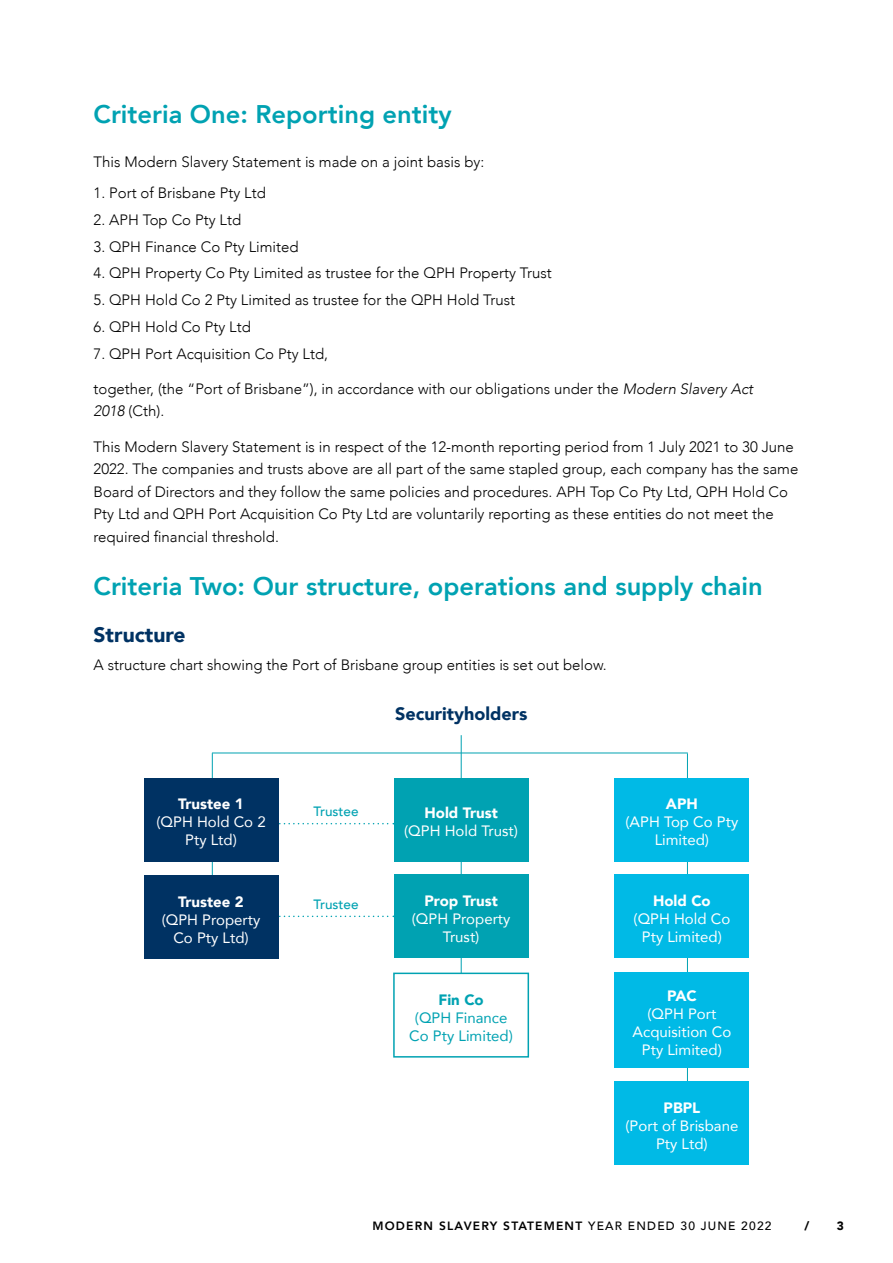
<style>
.page{position:relative;width:893px;height:1263px;background:#fff}
.page>*{position:absolute;margin:0;border:0;box-sizing:border-box;transform-origin:0 0}
.t1{font:800 25.5px "Avenir";color:#00a2b2}
.t2{font:900 21px "Avenir";color:#003263}
.t3{font:900 18px "Avenir";color:#003263}
.t4{font:300 15px/22.5px "Avenir";color:#000}
.t5{font:15px/18px "Avenir";color:#fff;text-align:center}
.t6{font:900 15px "Avenir";color:#fff}
.t7{font:15px/18px "Avenir";color:#00a2b2;text-align:center}
.t8{font:900 15px "Avenir";color:#00a2b2}
.t9{font:500 13.5px "Avenir";color:#00a2b2}
.t10{font:800 12px "Avenir";letter-spacing:.1em;color:#000}
.t11{font:900 12px "Avenir";color:#000}
.s1{font-style:italic}
.s2{font-weight:500}
</style>
<div class="page">
<svg style="left:278px;top:823px;width:116px;height:1px"></svg>
<svg style="left:278px;top:915px;width:116px;height:2px"></svg>
<hr style="left:687px;top:753px;width:1px;height:341px;background:#00a2b2">
<hr style="left:461px;top:735px;width:1px;height:239px;background:#00a2b2">
<hr style="left:212px;top:753px;width:1px;height:143px;background:#00a2b2">
<div style="left:144px;top:778px;width:134px;height:84px;background:#003263"></div>
<div style="left:394px;top:778px;width:134px;height:84px;background:#00a2b2"></div>
<div style="left:615px;top:778px;width:134px;height:84px;background:#00bae6"></div>
<div style="left:615px;top:875px;width:134px;height:83px;background:#00bae6"></div>
<div style="left:615px;top:972px;width:134px;height:96px;background:#00bae6"></div>
<div style="left:615px;top:1082px;width:134px;height:83px;background:#00bae6"></div>
<div style="left:394px;top:875px;width:134px;height:83px;background:#00a2b2"></div>
<div style="left:393px;top:972px;width:136px;height:85px;border:2px solid #00a2b2"></div>
<div style="left:144px;top:876px;width:134px;height:83px;background:#003263"></div>
<hr style="left:212px;top:753px;width:476px;height:1px;background:#00a2b2">
<h1 class="t1" style="left:94px;top:95px;width:360px">Criteria One: Reporting entity</h1>
<p class="t4" style="left:94px;top:151px;width:392px">This Modern Slavery Statement is made on a joint basis by:</p>
<p class="t4" style="left:94px;top:182px;width:174px">1. Port of Brisbane Pty Ltd</p>
<p class="t4" style="left:94px;top:208px;width:149px">2. APH Top Co Pty Ltd</p>
<p class="t4" style="left:94px;top:235px;width:207px">3. QPH Finance Co Pty Limited</p>
<p class="t4" style="left:94px;top:262px;width:460px">4. QPH Property Co Pty Limited as trustee for the QPH Property Trust</p>
<p class="t4" style="left:94px;top:289px;width:423px">5. QPH Hold Co 2 Pty Limited as trustee for the QPH Hold Trust</p>
<p class="t4" style="left:94px;top:315px;width:159px">6. QPH Hold Co Pty Ltd</p>
<p class="t4" style="left:94px;top:342px;width:236px">7. QPH Port Acquisition Co Pty Ltd,</p>
<p class="t4" style="left:94px;top:377px;width:661px">together, (the “Port of Brisbane”), in accordance with our obligations under the <span class="s1">Modern Slavery Act<br>2018</span> (Cth).</p>
<p class="t4" style="left:94px;top:435px;width:706px">This Modern Slavery Statement is in respect of the 12-month reporting period from 1 July 2021 to 30 June 2022. The companies and trusts above are all part of the same stapled group, each company has the same Board of Directors and they follow the same policies and procedures. APH Top Co Pty Ltd, QPH Hold Co Pty Ltd and QPH Port Acquisition Co Pty Ltd are voluntarily reporting as these entities do not meet the required financial threshold.</p>
<h1 class="t1" style="left:94px;top:566px;width:671px">Criteria Two: Our structure, operations and supply chain</h1>
<h2 class="t2" style="left:94px;top:616px;width:94px">Structure</h2>
<p class="t4" style="left:94px;top:654px;width:515px">A structure chart showing the Port of Brisbane group entities is set out below.</p>
<p class="t6" style="left:178px;top:791px;width:67px">Trustee 1</p>
<p class="t5" style="left:156px;top:813px;width:111px">(QPH Hold Co 2<br>Pty Ltd)</p>
<p class="t6" style="left:178px;top:889px;width:67px">Trustee 2</p>
<p class="t5" style="left:162px;top:910px;width:100px">(QPH Property<br>Co Pty Ltd)</p>
<p class="t3" style="left:395px;top:699px;width:134px">Securityholders</p>
<p class="t9" style="left:314px;top:800px;width:47px">Trustee</p>
<p class="t9" style="left:314px;top:893px;width:47px">Trustee</p>
<p class="t6" style="left:424px;top:800px;width:75px">Hold Trust</p>
<p class="t5" style="left:404px;top:822px;width:115px">(QPH Hold Trust)</p>
<p class="t6" style="left:424px;top:888px;width:75px">Prop Trust</p>
<p class="t5" style="left:412px;top:909px;width:100px">(QPH Property<br>Trust)</p>
<p class="t8" style="left:438px;top:986px;width:47px">Fin Co</p>
<p class="t7" style="left:409px;top:1008px;width:105px">(QPH Finance<br>Co Pty Limited)</p>
<p class="t6" style="left:666px;top:791px;width:33px">APH</p>
<p class="t5" style="left:625px;top:813px;width:114px">(APH Top Co Pty<br>Limited)</p>
<p class="t6" style="left:653px;top:888px;width:59px">Hold Co</p>
<p class="t5" style="left:633px;top:909px;width:98px">(QPH Hold Co<br>Pty Limited)</p>
<p class="t6" style="left:667px;top:983px;width:31px">PAC</p>
<p class="t5" style="left:633px;top:1004px;width:100px">(QPH Port<br>Acquisition Co<br>Pty Limited)</p>
<p class="t6" style="left:664px;top:1095px;width:38px">PBPL</p>
<p class="t5" style="left:625px;top:1116px;width:114px">(Port of Brisbane<br>Pty Ltd)</p>
<p class="t10" style="left:372px;top:1216px;width:401px">MODERN SLAVERY STATEMENT <span class="s2">YEAR ENDED 30 JUNE 2022</span></p>
<p class="t11" style="left:805px;top:1215px;width:6px">/</p>
<p class="t11" style="left:837px;top:1215px;width:9px">3</p>
</div>
